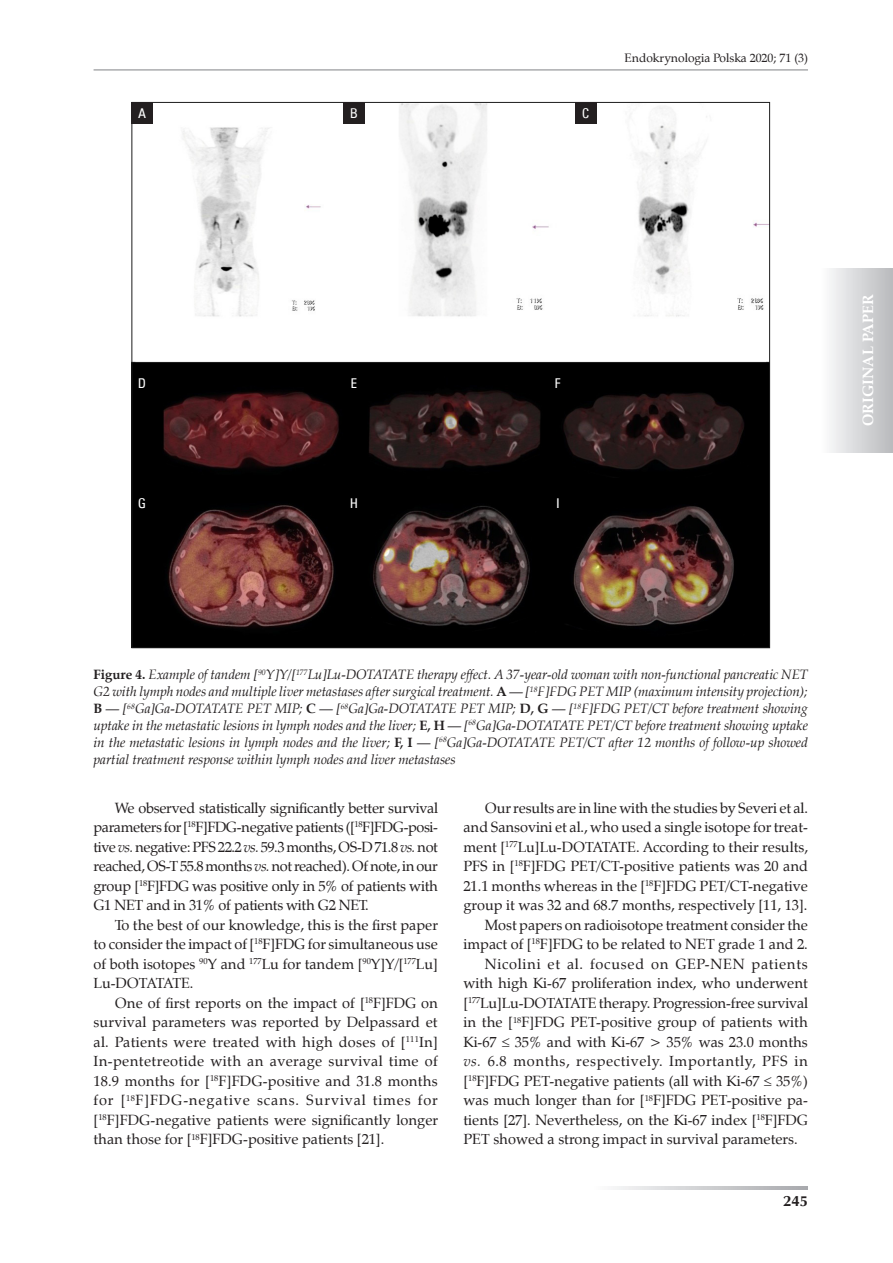
<style>
.page{position:relative;width:893px;height:1263px;background:#fff}
.page>*{position:absolute;margin:0;border:0;box-sizing:border-box;transform-origin:0 0}
.t1{font:700 15px "Zapf Calligr EU";color:#fff}
.t2{font:700 15px "Zapf Humnst EU";color:#231f20}
.t3{font:14.55px/19.5px "Zapf Calligr EU";color:#231f20;text-align:justify}
.t4{font:14.55px "Zapf Calligr EU";letter-spacing:.04em;color:#231f20}
.t5{font:14.55px "Zapf Calligr EU";letter-spacing:.05em;color:#231f20}
.t6{font:italic 13.5px/17px "Zapf Calligr EU";color:#231f20;text-align:justify}
.t7{font:13.5px "Zurich Cn EU";color:#fff}
.t8{font:12px "Zapf Calligr EU";color:#231f20}
.s1{font-weight:700;font-style:normal}
.s2{font-style:italic}
</style>
<div class="page">
<svg style="left:615px;top:1186px;width:192px;height:3px"></svg>
<hr style="left:94px;top:70px;width:714px;height:1px;background:#808285">
<div style="left:821px;top:269px;width:72px;height:183px;background:linear-gradient(to right,#fcfdfd,#b9bbbd)"></div>
<img style="left:133px;top:104px;width:635px;height:542px">
<div style="left:131px;top:102px;width:22px;height:21px;background:#231f20"></div>
<div style="left:343px;top:102px;width:22px;height:21px;background:#231f20"></div>
<div style="left:575px;top:102px;width:21px;height:21px;background:#231f20"></div>
<p class="t7" style="left:138px;top:105px;width:9px">A</p>
<p class="t7" style="left:350px;top:105px;width:9px">B</p>
<p class="t7" style="left:582px;top:105px;width:9px">C</p>
<p class="t8" style="left:625px;top:50px;width:185px">Endokrynologia Polska 2020; 71 (3)</p>
<p class="t7" style="left:138px;top:375px;width:9px">D</p>
<p class="t7" style="left:351px;top:375px;width:8px">E</p>
<p class="t7" style="left:555px;top:375px;width:8px">F</p>
<p class="t7" style="left:138px;top:495px;width:9px">G</p>
<p class="t7" style="left:556px;top:495px;width:5px">I</p>
<p class="t7" style="left:350px;top:495px;width:9px">H</p>
<p class="t1" style="left:859px;top:426px;width:133px;rotate:-90deg">ORIGINAL PAPER</p>
<p class="t6" style="left:93px;top:666px;width:716px"><span class="s1">Figure 4.</span> Example of tandem [<sup>90</sup>Y]Y/[<sup>177</sup>Lu]Lu-DOTATATE therapy effect. A 37-year-old woman with non-functional pancreatic NET G2 with lymph nodes and multiple liver metastases after surgical treatment. <span class="s1">A</span> — [<sup>18</sup>F]FDG PET MIP (maximum intensity projection); <span class="s1">B</span> — [<sup>68</sup>Ga]Ga-DOTATATE PET MIP; <span class="s1">C</span> — [<sup>68</sup>Ga]Ga-DOTATATE PET MIP; <span class="s1">D, G</span> — [<sup>18</sup>F]FDG PET/CT before treatment showing uptake in the metastatic lesions in lymph nodes and the liver; <span class="s1">E, H</span> — [<sup>68</sup>Ga]Ga-DOTATATE PET/CT before treatment showing uptake in the metastatic lesions in lymph nodes and the liver; <span class="s1">F, I</span> — [<sup>68</sup>Ga]Ga-DOTATATE PET/CT after 12 months of follow-up showed partial treatment response within lymph nodes and liver metastases</p>
<p class="t3" style="left:94px;top:798px;width:346px;text-indent:21px">We observed statistically significantly better survival parameters for [<sup>18</sup>F]FDG-negative patients ([<sup>18</sup>F]FDG-posi&shy;tive <span class="s2">vs.</span> negative: PFS 22.2 <span class="s2">vs.</span> 59.3 months, OS-D 71.8 <span class="s2">vs.</span> not reached, OS-T 55.8 months <span class="s2">vs.</span> not reached). Of note, in our group [<sup>18</sup>F]FDG was positive only in 5% of patients with G1 NET and in 31% of patients with G2 NET.</p>
<p class="t3" style="left:94px;top:915px;width:346px;text-indent:21px">To the best of our knowledge, this is the first paper to consider the impact of [<sup>18</sup>F]FDG for simultaneous use of both isotopes <sup>90</sup>Y and <sup>177</sup>Lu for tandem [<sup>90</sup>Y]Y/[<sup>177</sup>Lu] Lu-DOTATATE.</p>
<p class="t3" style="left:94px;top:993px;width:346px;text-indent:21px">One of first reports on the impact of [<sup>18</sup>F]FDG on survival parameters was reported by Delpassard et al. Patients were treated with high doses of [<sup>111</sup>In] In-pentetreotide with an average survival time of 18.9 months for [<sup>18</sup>F]FDG-positive and 31.8 months for [<sup>18</sup>F]FDG-negative scans. Survival times for [<sup>18</sup>F]FDG-negative patients were significantly longer than those for [<sup>18</sup>F]FDG-positive patients [21].</p>
<p class="t3" style="left:485px;top:798px;width:325px">Our results are in line with the studies by Severi et al.</p>
<p class="t3" style="left:463px;top:818px;width:346px">and Sansovini et al., who used a single isotope for treat-</p>
<p class="t3" style="left:463px;top:837px;width:346px">ment [<sup>177</sup>Lu]Lu-DOTATATE. According to their results,</p>
<p class="t3" style="left:463px;top:857px;width:346px">PFS in [<sup>18</sup>F]FDG PET/CT-positive patients was 20 and</p>
<p class="t3" style="left:463px;top:876px;width:346px">21.1 months whereas in the [<sup>18</sup>F]FDG PET/CT-negative</p>
<p class="t3" style="left:463px;top:896px;width:345px">group it was 32 and 68.7 months, respectively [11, 13].</p>
<p class="t3" style="left:485px;top:915px;width:325px">Most papers on radioisotope treatment consider the</p>
<p class="t3" style="left:463px;top:935px;width:346px">impact of [<sup>18</sup>F]FDG to be related to NET grade 1 and 2.</p>
<p class="t5" style="left:485px;top:955px;width:325px">Nicolini et al. focused on GEP-NEN patients</p>
<p class="t3" style="left:463px;top:974px;width:346px">with high Ki-67 proliferation index, who underwent</p>
<p class="t3" style="left:463px;top:993px;width:346px">[<sup>177</sup>Lu]Lu-DOTATATE therapy. Progression-free survival</p>
<p class="t3" style="left:463px;top:1013px;width:346px">in the [<sup>18</sup>F]FDG PET-positive group of patients with</p>
<p class="t3" style="left:463px;top:1032px;width:346px">Ki-67 ≤ 35% and with Ki-67 &gt; 35% was 23.0 months</p>
<p class="t4" style="left:463px;top:1052px;width:346px"><span class="s2">vs.</span> 6.8 months, respectively. Importantly, PFS in</p>
<p class="t3" style="left:463px;top:1071px;width:346px">[<sup>18</sup>F]FDG PET-negative patients (all with Ki-67 ≤ 35%)</p>
<p class="t3" style="left:463px;top:1091px;width:346px">was much longer than for [<sup>18</sup>F]FDG PET-positive pa-</p>
<p class="t3" style="left:463px;top:1110px;width:346px">tients [27]. Nevertheless, on the Ki-67 index [<sup>18</sup>F]FDG</p>
<p class="t3" style="left:463px;top:1130px;width:336px">PET showed a strong impact in survival parameters.</p>
<p class="t2" style="left:783px;top:1191px;width:26px">245</p>
</div>
